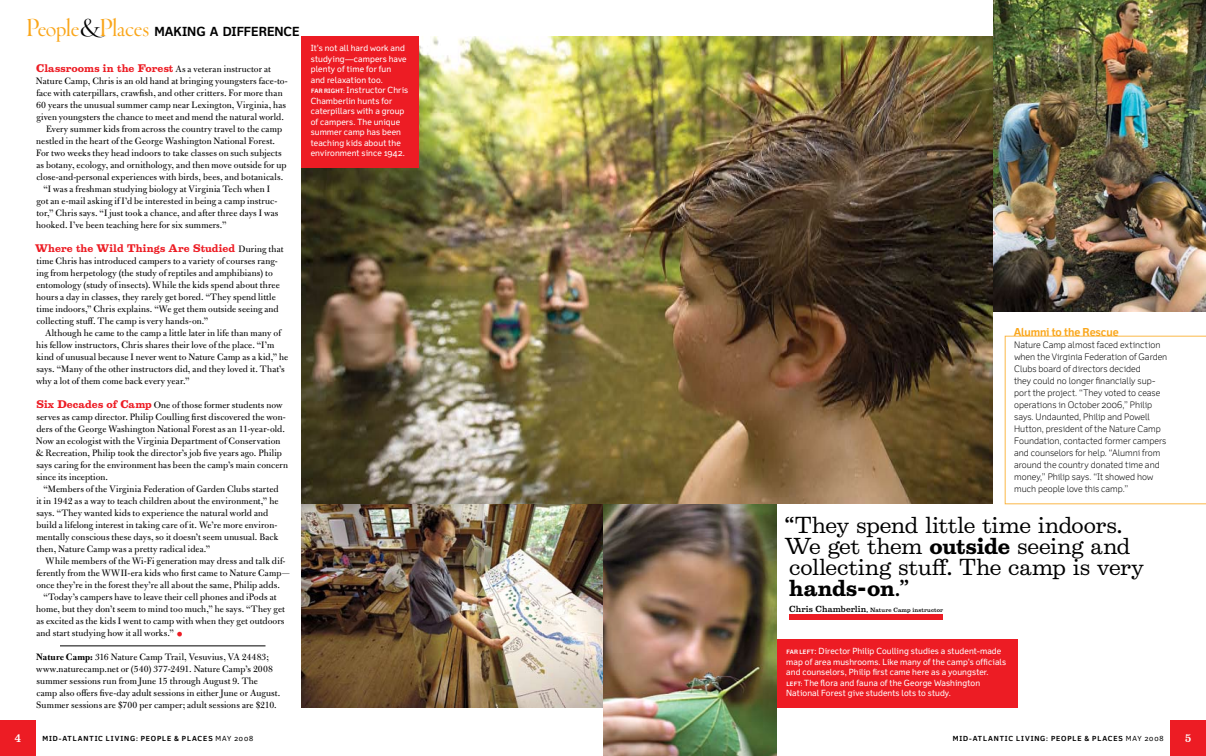
<style>
.page{position:relative;width:1206px;height:756px;background:#fff}
.page>*{position:absolute;margin:0;border:0;box-sizing:border-box;transform-origin:0 0}
.t1{font:21px/21px "Belizio";letter-spacing:-.01em;color:#000}
.t2{font:700 12.6px "Felbridge Std";color:#000}
.t3{font:700 11px "Felbridge Std";letter-spacing:-.01em;color:#faa61a}
.t4{font:10px/12px "Bulmer MT Std";letter-spacing:.01em;color:#000}
.t5{font:700 10px "Belizio";letter-spacing:.01em;color:#ed1c24}
.t6{font:300 9px/12px "Felbridge Std";color:#000}
.t7{font:8.5px/10.5px "Felbridge Std";letter-spacing:.01em;color:#fff}
.t8{font:700 7px "Felbridge Std";letter-spacing:.125em;color:#000}
.t9{font:500 5.5px "Belizio";letter-spacing:.02em;color:#000}
.s1{font-family:"Throhand";font-weight:400;font-size:22px;color:#faa61a}
.s2{font-family:"Throhand";font-weight:400;font-size:22px}
.s3{font-family:"Belizio";font-weight:700;color:#ed1c24}
.s4{font-family:"Bulmer MT Std";font-weight:400;color:#000}
.s5{font-size:16px;color:#ed1c24}
.s6{font-weight:700}
.s7{font-weight:400}
.s8{font-weight:700;font-size:6px}
.s9{font-size:8px}
</style>
<div class="page">
<div style="left:777px;top:639px;width:241px;height:69px;background:#ed1c24"></div>
<img style="left:993px;top:0;width:213px;height:312px">
<img style="left:302px;top:504px;width:301px;height:204px">
<img style="left:603px;top:504px;width:174px;height:252px">
<div style="left:0;top:720px;width:36px;height:36px;background:#ed1c24"></div>
<div style="left:1170px;top:720px;width:36px;height:36px;background:#ed1c24"></div>
<hr style="left:60px;top:646px;width:206px;height:1px;background:#000">
<img style="left:302px;top:36px;width:691px;height:468px">
<div style="left:789px;top:614px;width:154px;height:6px;background:#ed1c24"></div>
<svg style="left:1005px;top:336px;width:201px;height:168px"></svg>
<div style="left:302px;top:36px;width:117px;height:132px;background:#ed1c24"></div>
<p class="t2" style="left:26px;top:24px;width:275px"><span class="s1">People</span><span class="s2">&amp;</span><span class="s1">Places</span> MAKING A DIFFERENCE</p>
<p class="t4" style="left:36px;top:63px;width:236px"><span class="s3">Classrooms in the Forest</span> As a veteran instructor at</p>
<p class="t4" style="left:36px;top:75px;width:253px">Nature Camp, Chris is an old hand at bringing youngsters face-to-</p>
<p class="t4" style="left:36px;top:87px;width:248px">face with caterpillars, crawfish, and other critters. For more than</p>
<p class="t4" style="left:36px;top:99px;width:252px">60 years the unusual summer camp near Lexington, Virginia, has</p>
<p class="t4" style="left:36px;top:111px;width:249px">given youngsters the chance to meet and mend the natural world.</p>
<p class="t4" style="left:46px;top:123px;width:238px">Every summer kids from across the country travel to the camp</p>
<p class="t4" style="left:36px;top:135px;width:240px">nestled in the heart of the George Washington National Forest.</p>
<p class="t4" style="left:36px;top:147px;width:247px">For two weeks they head indoors to take classes on such subjects</p>
<p class="t4" style="left:36px;top:159px;width:252px">as botany, ecology, and ornithology, and then move outside for up</p>
<p class="t4" style="left:36px;top:171px;width:248px">close-and-personal experiences with birds, bees, and botanicals.</p>
<p class="t4" style="left:43px;top:183px;width:228px">“I was a freshman studying biology at Virginia Tech when I</p>
<p class="t4" style="left:36px;top:195px;width:243px">got an e-mail asking if I’d be interested in being a camp instruc-</p>
<p class="t4" style="left:36px;top:207px;width:244px">tor,” Chris says. “I just took a chance, and after three days I was</p>
<p class="t4" style="left:36px;top:219px;width:192px">hooked. I’ve been teaching here for six summers.”</p>
<p class="t5" style="left:35px;top:242px;width:250px">Where the Wild Things Are Studied <span class="s4">During that</span></p>
<p class="t4" style="left:36px;top:255px;width:245px">time Chris has introduced campers to a variety of courses rang&shy;ing from herpetology (the study of reptiles and amphibians) to entomology (study of insects). While the kids spend about three hours a day in classes, they rarely get bored. “They spend little time indoors,” Chris explains. “We get them outside seeing and collecting stuff. The camp is very hands-on.”</p>
<p class="t4" style="left:36px;top:327px;width:254px;text-indent:9px">Although he came to the camp a little later in life than many of his fellow instructors, Chris shares their love of the place. “I’m kind of unusual because I never went to Nature Camp as a kid,” he says. “Many of the other instructors did, and they loved it. That’s why a lot of them come back every year.”</p>
<p class="t4" style="left:36px;top:399px;width:254px"><span class="s3">Six Decades of Camp</span> One of those former students now serves as camp director. Philip Coulling first discovered the won&shy;ders of the George Washington National Forest as an 11-year-old.<br>Now an ecologist with the Virginia Department of Conservation &amp; Recreation, Philip took the director’s job five years ago. Philip says caring for the environment has been the camp’s main concern since its inception.</p>
<p class="t4" style="left:36px;top:483px;width:244px;text-indent:7px">“Members of the Virginia Federation of Garden Clubs started it in 1942 as a way to teach children about the environment,” he says. “They wanted kids to experience the natural world and build a lifelong interest in taking care of it. We’re more environ&shy;mentally conscious these days, so it doesn’t seem unusual. Back then, Nature Camp was a pretty radical idea.”</p>
<p class="t4" style="left:46px;top:555px;width:241px">While members of the Wi-Fi generation may dress and talk dif-</p>
<p class="t4" style="left:36px;top:567px;width:255px">ferently from the WWII-era kids who first came to Nature Camp—</p>
<p class="t4" style="left:36px;top:579px;width:245px">once they’re in the forest they’re all about the same, Philip adds.</p>
<p class="t4" style="left:43px;top:591px;width:234px">“Today’s campers have to leave their cell phones and iPods at</p>
<p class="t4" style="left:36px;top:603px;width:250px">home, but they don’t seem to mind too much,” he says. “They get</p>
<p class="t4" style="left:36px;top:615px;width:250px">as excited as the kids I went to camp with when they get outdoors</p>
<p class="t4" style="left:36px;top:627px;width:149px">and start studying how it all works.” <span class="s5">•</span></p>
<p class="t4" style="left:36px;top:651px;width:246px"><span class="s6">Nature Camp:</span> 316 Nature Camp Trail, Vesuvius, VA 24483; www.naturecamp.net or (540) 377-2491. Nature Camp’s 2008 summer sessions run from June 15 through August 9. The camp also offers five-day adult sessions in either June or August.<br>Summer sessions are $700 per camper; adult sessions are $210.</p>
<p class="t8" style="left:43px;top:734px;width:212px">MID-ATLANTIC LIVING: PEOPLE &amp; PLACES <span class="s7">may 2008</span></p>
<p class="t7" style="left:311px;top:43px;width:99px">It’s not all hard work and studying—campers have plenty of time for fun<br>and relaxation too.<br><span class="s8">FAR RIGHT:</span> Instructor Chris<br>Chamberlin hunts for caterpillars with a group of campers. The unique summer camp has been teaching kids about the environment since 1942.</p>
<p class="t3" style="left:1014px;top:325px;width:106px">ALUMNI TO THE RESCUE</p>
<p class="t6" style="left:1014px;top:339px;width:155px">Nature Camp almost faced extinction when the Virginia Federation of Garden Clubs board of directors decided<br>they could no longer financially sup&shy;port the project. “They voted to cease operations in October 2006,” Philip says. Undaunted, Philip and Powell Hutton, president of the Nature Camp Foundation, contacted former campers and counselors for help. “Alumni from around the country donated time and money,” Philip says. “It showed how much people love this camp.”</p>
<h1 class="t1" style="left:785px;top:515px;width:361px">“They spend little time indoors.<br>We get them <span class="s6">outside</span> seeing and collecting stuff. The camp is very <span class="s6">hands-on</span>.”</h1>
<p class="t9" style="left:789px;top:607px;width:155px"><span class="s9">Chris Chamberlin</span>, Nature Camp instructor</p>
<p class="t7" style="left:786px;top:646px;width:222px"><span class="s8">FAR LEFT</span> : Director Philip Coulling studies a student-made map of area mushrooms. Like many of the camp’s officials and counselors, Philip first came here as a youngster.<br><span class="s8">LEFT:</span> The flora and fauna of the George Washington National Forest give students lots to study.</p>
<p class="t8" style="left:953px;top:734px;width:212px">MID-ATLANTIC LIVING: PEOPLE &amp; PLACES <span class="s7">may 2008</span></p>
</div>
